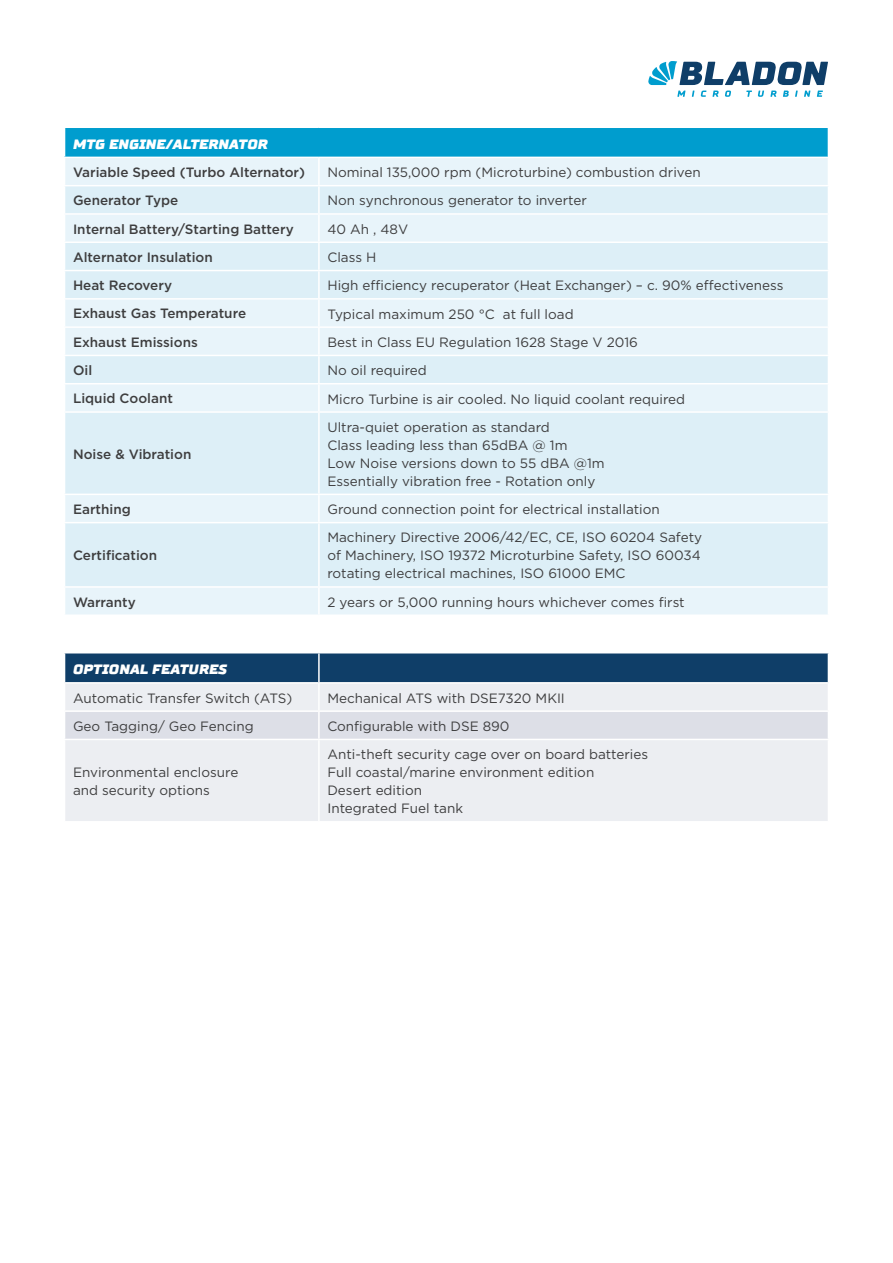
<style>
.page{position:relative;width:893px;height:1263px;background:#fff}
.page>*{position:absolute;margin:0;border:0;box-sizing:border-box;transform-origin:0 0}
.Table_text{font:13.5px/18px "Gotham";color:#3e3e3f;text-align:justify}
.Table_text-2{font:500 13.5px "Gotham";color:#3e3e3f}
.Table_heading{font:italic 900 13.5px "TT Russo Sans";color:#fff}
</style>
<div class="page">
<svg style="left:648px;top:61px;width:180px;height:24px"></svg>
<svg style="left:677px;top:91px;width:8px;height:6px"></svg>
<svg style="left:712px;top:91px;width:7px;height:6px"></svg>
<svg style="left:725px;top:91px;width:6px;height:6px"></svg>
<svg style="left:746px;top:91px;width:6px;height:6px"></svg>
<svg style="left:758px;top:91px;width:6px;height:6px"></svg>
<svg style="left:770px;top:91px;width:7px;height:6px"></svg>
<svg style="left:783px;top:91px;width:6px;height:6px"></svg>
<svg style="left:804px;top:91px;width:6px;height:6px"></svg>
<svg style="left:817px;top:91px;width:6px;height:6px"></svg>
<svg style="left:701px;top:91px;width:5px;height:6px"></svg>
<svg style="left:795px;top:91px;width:3px;height:6px"></svg>
<svg style="left:692px;top:91px;width:2px;height:6px"></svg>
<div style="left:65px;top:127px;width:763px;height:30px;background:#009dce"></div>
<div style="left:65px;top:158px;width:763px;height:456px;background:#e8f4fa"></div>
<svg style="left:65px;top:186px;width:763px;height:400px;background:#e1f0f8"></svg>
<hr style="left:318px;top:158px;width:2px;height:27px;background:#fff">
<hr style="left:318px;top:186px;width:2px;height:27px;background:#fff">
<hr style="left:318px;top:215px;width:2px;height:26px;background:#fff">
<hr style="left:318px;top:243px;width:2px;height:27px;background:#fff">
<hr style="left:318px;top:271px;width:2px;height:27px;background:#fff">
<hr style="left:318px;top:300px;width:2px;height:26px;background:#fff">
<hr style="left:318px;top:328px;width:2px;height:27px;background:#fff">
<hr style="left:318px;top:356px;width:2px;height:27px;background:#fff">
<hr style="left:318px;top:384px;width:2px;height:27px;background:#fff">
<hr style="left:318px;top:413px;width:2px;height:81px;background:#fff">
<hr style="left:318px;top:495px;width:2px;height:27px;background:#fff">
<hr style="left:318px;top:523px;width:2px;height:63px;background:#fff">
<hr style="left:318px;top:588px;width:2px;height:26px;background:#fff">
<hr style="left:64px;top:126px;width:255px;height:2px;background:#fff">
<hr style="left:319px;top:126px;width:510px;height:2px;background:#fff">
<hr style="left:64px;top:185px;width:255px;height:1px;background:#fff">
<hr style="left:319px;top:185px;width:510px;height:1px;background:#fff">
<hr style="left:64px;top:213px;width:255px;height:2px;background:#fff">
<hr style="left:319px;top:213px;width:510px;height:2px;background:#fff">
<hr style="left:64px;top:241px;width:255px;height:2px;background:#fff">
<hr style="left:319px;top:241px;width:510px;height:2px;background:#fff">
<hr style="left:64px;top:270px;width:255px;height:1px;background:#fff">
<hr style="left:319px;top:270px;width:510px;height:1px;background:#fff">
<hr style="left:64px;top:298px;width:255px;height:2px;background:#fff">
<hr style="left:319px;top:298px;width:510px;height:2px;background:#fff">
<hr style="left:64px;top:326px;width:255px;height:2px;background:#fff">
<hr style="left:319px;top:326px;width:510px;height:2px;background:#fff">
<hr style="left:64px;top:355px;width:255px;height:1px;background:#fff">
<hr style="left:319px;top:355px;width:510px;height:1px;background:#fff">
<hr style="left:64px;top:383px;width:255px;height:1px;background:#fff">
<hr style="left:319px;top:383px;width:510px;height:1px;background:#fff">
<hr style="left:64px;top:411px;width:255px;height:2px;background:#fff">
<hr style="left:319px;top:411px;width:510px;height:2px;background:#fff">
<hr style="left:64px;top:494px;width:255px;height:1px;background:#fff">
<hr style="left:319px;top:494px;width:510px;height:1px;background:#fff">
<hr style="left:64px;top:522px;width:255px;height:1px;background:#fff">
<hr style="left:319px;top:522px;width:510px;height:1px;background:#fff">
<hr style="left:64px;top:586px;width:255px;height:2px;background:#fff">
<hr style="left:319px;top:586px;width:510px;height:2px;background:#fff">
<div style="left:65px;top:740px;width:763px;height:81px;background:#eceef2"></div>
<hr style="left:318px;top:740px;width:2px;height:81px;background:#fff">
<svg style="left:64px;top:653px;width:765px;height:86px;background:#9fafc1"></svg>
<p class="Table_heading" style="left:73px;top:136px;width:196px">MTG ENGINE/ALTERNATOR</p>
<p class="Table_text-2" style="left:73px;top:163px;width:234px">Variable Speed (Turbo Alternator)</p>
<p class="Table_text" style="left:327px;top:163px;width:375px">Nominal 135,000 rpm (Microturbine) combustion driven</p>
<p class="Table_text-2" style="left:73px;top:192px;width:107px">Generator Type</p>
<p class="Table_text" style="left:327px;top:191px;width:261px">Non synchronous generator to inverter</p>
<p class="Table_text-2" style="left:73px;top:220px;width:222px">Internal Battery/Starting Battery</p>
<p class="Table_text" style="left:327px;top:220px;width:82px">40 Ah , 48V</p>
<p class="Table_text-2" style="left:73px;top:248px;width:141px">Alternator Insulation</p>
<p class="Table_text" style="left:327px;top:248px;width:50px">Class H</p>
<p class="Table_text-2" style="left:73px;top:276px;width:101px">Heat Recovery</p>
<p class="Table_text" style="left:327px;top:276px;width:458px">High efficiency recuperator (Heat Exchanger) – c. 90% effectiveness</p>
<p class="Table_text-2" style="left:73px;top:305px;width:175px">Exhaust Gas Temperature</p>
<p class="Table_text" style="left:327px;top:305px;width:248px">Typical maximum 250 °C at full load</p>
<p class="Table_text-2" style="left:73px;top:333px;width:126px">Exhaust Emissions</p>
<p class="Table_text" style="left:327px;top:333px;width:312px">Best in Class EU Regulation 1628 Stage V 2016</p>
<p class="Table_text-2" style="left:73px;top:361px;width:21px">Oil</p>
<p class="Table_text" style="left:327px;top:361px;width:101px">No oil required</p>
<p class="Table_text-2" style="left:73px;top:390px;width:101px">Liquid Coolant</p>
<p class="Table_text" style="left:327px;top:389px;width:359px">Micro Turbine is air cooled. No liquid coolant required</p>
<p class="Table_text-2" style="left:73px;top:445px;width:120px">Noise &amp; Vibration</p>
<p class="Table_text" style="left:327px;top:418px;width:224px">Ultra-quiet operation as standard</p>
<p class="Table_text" style="left:327px;top:436px;width:242px">Class leading less than 65dBA @ 1m</p>
<p class="Table_text" style="left:327px;top:454px;width:279px">Low Noise versions down to 55 dBA @1m</p>
<p class="Table_text" style="left:327px;top:472px;width:269px">Essentially vibration free - Rotation only</p>
<p class="Table_text-2" style="left:73px;top:500px;width:59px">Earthing</p>
<p class="Table_text" style="left:327px;top:500px;width:334px">Ground connection point for electrical installation</p>
<p class="Table_text-2" style="left:73px;top:547px;width:86px">Certification</p>
<p class="Table_text" style="left:327px;top:528px;width:376px">Machinery Directive 2006/42/EC, CE, ISO 60204 Safety of Machinery, ISO 19372 Microturbine Safety, ISO 60034 rotating electrical machines, ISO 61000 EMC</p>
<p class="Table_text-2" style="left:73px;top:593px;width:64px">Warranty</p>
<p class="Table_text" style="left:327px;top:593px;width:359px">2 years or 5,000 running hours whichever comes first</p>
<p class="Table_heading" style="left:73px;top:661px;width:155px">OPTIONAL FEATURES</p>
<p class="Table_text" style="left:73px;top:689px;width:221px">Automatic Transfer Switch (ATS)</p>
<p class="Table_text" style="left:327px;top:689px;width:239px">Mechanical ATS with DSE7320 MKII</p>
<p class="Table_text" style="left:73px;top:717px;width:182px">Geo Tagging/ Geo Fencing</p>
<p class="Table_text" style="left:327px;top:717px;width:184px">Configurable with DSE 890</p>
<p class="Table_text" style="left:73px;top:763px;width:167px">Environmental enclosure and security options</p>
<p class="Table_text" style="left:327px;top:745px;width:322px">Anti-theft security cage over on board batteries</p>
<p class="Table_text" style="left:327px;top:763px;width:268px">Full coastal/marine environment edition</p>
<p class="Table_text" style="left:327px;top:781px;width:96px">Desert edition</p>
<p class="Table_text" style="left:327px;top:799px;width:137px">Integrated Fuel tank</p>
</div>
